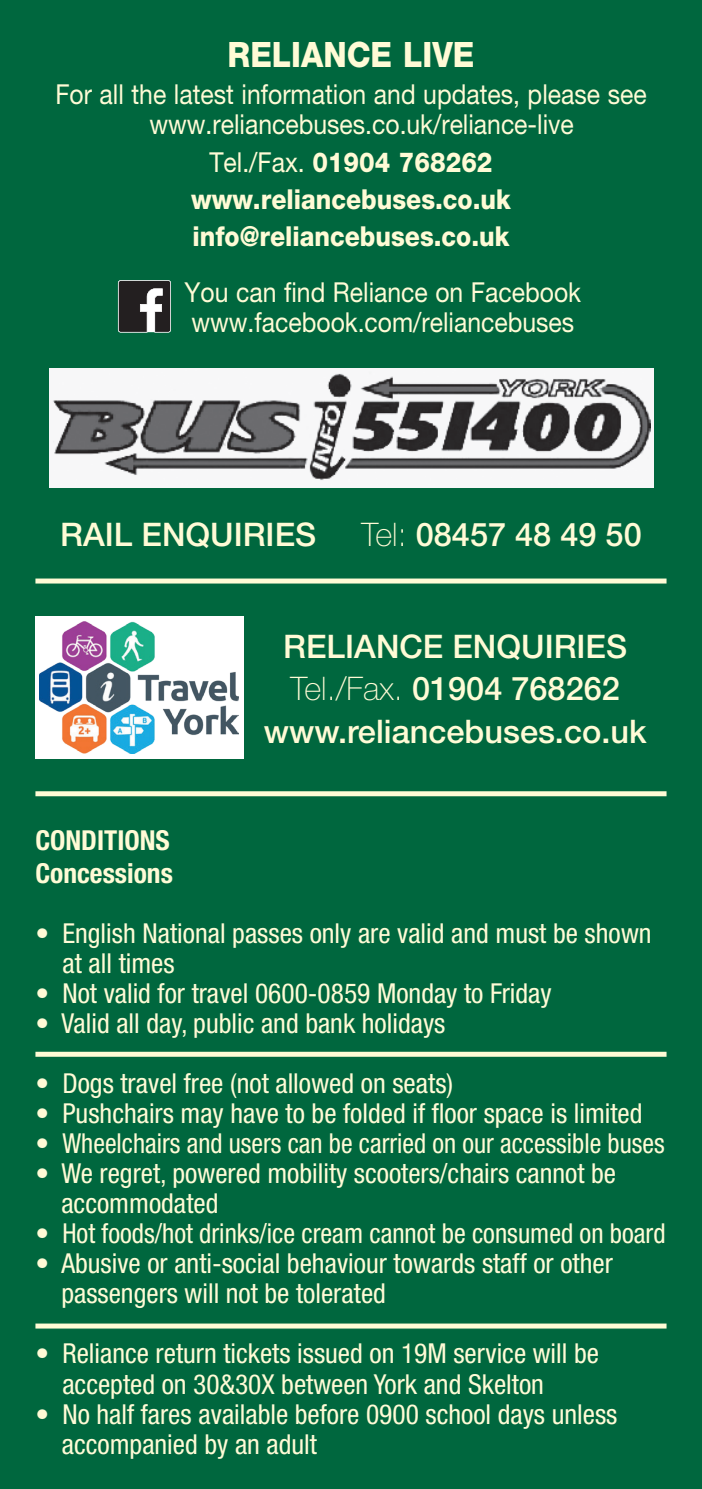
<style>
.page{position:relative;width:702px;height:1489px;background:#fff}
.page>*{position:absolute;margin:0;border:0;box-sizing:border-box;transform-origin:0 0}
.t1{font:800 35px "Helvetica Neue";color:#fffbd6;scale:.9 1}
.t2{font:500 32.5px "Helvetica Neue";color:#fffbd6}
.t3{font:condensed 27.5px/30px "Helvetica Neue";color:#fffbd6}
.t4{font:27.5px/30px "Helvetica Neue";color:#fffbd6;scale:.9 1}
.t5{font:800 27.5px "Helvetica Neue";color:#fffbd6;scale:.9 1}
.t6{font:700 condensed 27.5px "Helvetica Neue";color:#fffbd6}
.s1{font-weight:400}
.s2{font-weight:100}
</style>
<div class="page">
<div style="left:0;top:0;width:702px;height:1488px;background:#00673e"></div>
<div style="left:49px;top:367px;width:604px;height:120px;background:#f7f7f8"></div>
<img style="left:53px;top:373px;width:598px;height:107px">
<div style="left:35px;top:578px;width:631px;height:5px;background:#fffbd6"></div>
<div style="left:35px;top:791px;width:631px;height:5px;background:#fffbd6"></div>
<div style="left:35px;top:1051px;width:631px;height:5px;background:#fffbd6"></div>
<div style="left:35px;top:1323px;width:631px;height:5px;background:#fffbd6"></div>
<svg style="left:118px;top:280px;width:53px;height:52px;background:#555353"></svg>
<div style="left:35px;top:616px;width:209px;height:142px;background:#fff"></div>
<img style="left:39px;top:621px;width:200px;height:132px">
<p class="t1" style="left:228px;top:34px;width:275px">RELIANCE LIVE</p>
<p class="t4" style="left:149px;top:79px;width:554px;text-indent:-94px">For all the latest information and updates, please see www.reliancebuses.co.uk/reliance-live</p>
<p class="t5" style="left:209px;top:145px;width:316px"><span class="s1">Tel./Fax.</span> 01904 768262</p>
<p class="t5" style="left:191px;top:182px;width:357px">www.reliancebuses.co.uk</p>
<p class="t5" style="left:192px;top:219px;width:354px">info@reliancebuses.co.uk</p>
<p class="t4" style="left:184px;top:277px;width:442px">You can find Reliance on Facebook www.facebook.com/reliancebuses</p>
<p class="t2" style="left:60px;top:515px;width:257px">RAIL ENQUIRIES</p>
<p class="t2" style="left:361px;top:515px;width:282px"><span class="s2">Tel:</span> 08457 48 49 50</p>
<p class="t2" style="left:283px;top:627px;width:345px">RELIANCE ENQUIRIES</p>
<p class="t2" style="left:290px;top:669px;width:331px"><span class="s2">Tel./Fax.</span> 01904 768262</p>
<p class="t2" style="left:264px;top:712px;width:384px">www.reliancebuses.co.uk</p>
<p class="t6" style="left:35px;top:823px;width:136px">CONDITIONS</p>
<p class="t6" style="left:35px;top:856px;width:139px">Concessions</p>
<p class="t3" style="left:62px;top:918px;width:590px;text-indent:-27px">• English National passes only are valid and must be shown at all times</p>
<p class="t3" style="left:35px;top:978px;width:517px">• Not valid for travel 0600-0859 Monday to Friday</p>
<p class="t3" style="left:35px;top:1008px;width:411px">• Valid all day, public and bank holidays</p>
<p class="t3" style="left:35px;top:1068px;width:419px">• Dogs travel free (not allowed on seats)</p>
<p class="t3" style="left:35px;top:1098px;width:608px">• Pushchairs may have to be folded if floor space is limited</p>
<p class="t3" style="left:35px;top:1128px;width:630px">• Wheelchairs and users can be carried on our accessible buses</p>
<p class="t3" style="left:61px;top:1158px;width:556px;text-indent:-26px">• We regret, powered mobility scooters/chairs cannot be accommodated</p>
<p class="t3" style="left:35px;top:1218px;width:631px">• Hot foods/hot drinks/ice cream cannot be consumed on board</p>
<p class="t3" style="left:61px;top:1248px;width:553px;text-indent:-26px">• Abusive or anti-social behaviour towards staff or other passengers will not be tolerated</p>
<p class="t3" style="left:62px;top:1338px;width:538px;text-indent:-27px">• Reliance return tickets issued on 19M service will be accepted on 30&amp;30X between York and Skelton</p>
<p class="t3" style="left:62px;top:1398px;width:557px;text-indent:-26px">• No half fares available before 0900 school days unless accompanied by an adult</p>
</div>
